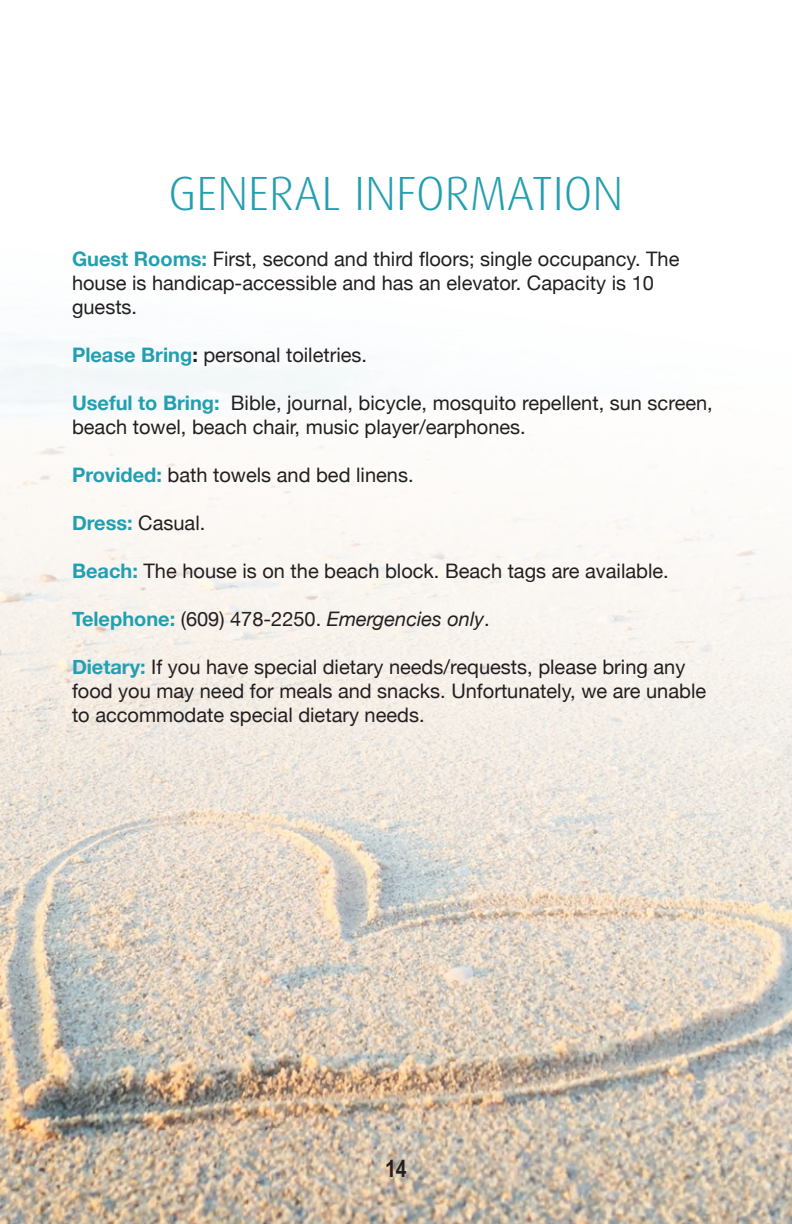
<style>
.page{position:relative;width:792px;height:1224px;background:#fff}
.page>*{position:absolute;margin:0;border:0;box-sizing:border-box;transform-origin:0 0}
.t1{font:300 48px "Dax OT";color:#239faf}
.t2{font:700 24px "Arial Narrow";color:#231f20}
.t3{font:20px/24px "Helvetica Neue";color:#231f20}
.s1{font-weight:700;color:#239faf}
.s2{font-weight:700}
.s3{font-style:italic}
</style>
<div class="page">
<img style="left:0;top:341px;width:792px;height:883px">
<h1 class="t1" style="left:169px;top:163px;width:456px">GENERAL INFORMATION</h1>
<p class="t3" style="left:72px;top:248px;width:609px"><span class="s1">Guest Rooms:</span> First, second and third floors; single occupancy. The house is handicap-accessible and has an elevator. Capacity is 10 guests.</p>
<p class="t3" style="left:72px;top:344px;width:297px"><span class="s1">Please Bring</span><span class="s2">:</span> personal toiletries.</p>
<p class="t3" style="left:72px;top:392px;width:642px"><span class="s1">Useful to Bring:</span> Bible, journal, bicycle, mosquito repellent, sun screen, beach towel, beach chair, music player/earphones.</p>
<p class="t3" style="left:72px;top:464px;width:343px"><span class="s1">Provided:</span> bath towels and bed linens.</p>
<p class="t3" style="left:72px;top:512px;width:135px"><span class="s1">Dress:</span> Casual.</p>
<p class="t3" style="left:72px;top:560px;width:598px"><span class="s1">Beach:</span> The house is on the beach block. Beach tags are available.</p>
<p class="t3" style="left:72px;top:608px;width:419px"><span class="s1">Telephone:</span> (609) 478-2250. <span class="s3">Emergencies only</span>.</p>
<p class="t3" style="left:72px;top:656px;width:636px"><span class="s1">Dietary:</span> If you have special dietary needs/requests, please bring any food you may need for meals and snacks. Unfortunately, we are unable to accommodate special dietary needs.</p>
<p class="t2" style="left:385px;top:1150px;width:23px">14</p>
</div>
